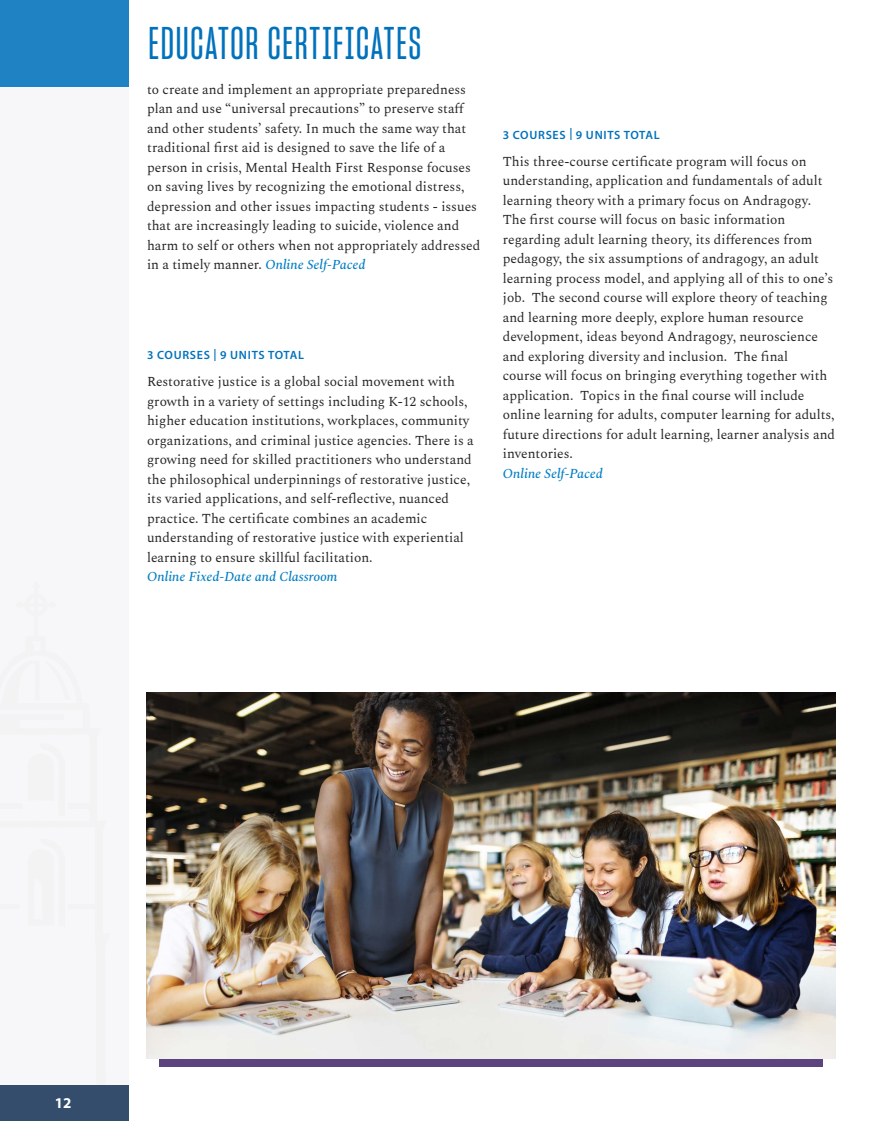
<style>
.page{position:relative;width:878px;height:1121px;background:#fff}
.page>*{position:absolute;margin:0;border:0;box-sizing:border-box;transform-origin:0 0}
.t1{font:45px "Sharp Grotesk Medium 11";letter-spacing:.03em;color:#0072bc}
.t2{font:700 15px "Myriad Pro";color:#fff}
.t3{font:13.5px/19.5px "Spectral";color:#262626}
.t4{font:italic 500 13.5px "Spectral";color:#007ec3}
.t5{font:600 12px "Myriad Pro";letter-spacing:.06em;color:#0072bc}
.s1{font-weight:500;font-style:italic;color:#007ec3}
</style>
<div class="page">
<div style="left:0;top:0;width:128px;height:1120px;background:#f7f6f9"></div>
<hr style="left:34px;top:581px;width:4px;height:58px;background:#f3f3f3;border-radius:2px">
<hr style="left:16px;top:603px;width:41px;height:4px;background:#f3f3f3;border-radius:2px">
<div style="left:0;top:1084px;width:128px;height:36px;background:#354d6d"></div>
<div style="left:0;top:0;width:128px;height:86px;background:#1e82c3"></div>
<svg style="left:159px;top:1058px;width:663px;height:8px;fill:#5e447e"></svg>
<img style="left:147px;top:692px;width:689px;height:366px">
<h1 class="t1" style="left:148px;top:15px;width:275px">EDUCATOR CERTIFICATES</h1>
<p class="t3" style="left:147px;top:80px;width:335px">to create and implement an appropriate preparedness plan and use “universal precautions” to preserve staff and other students’ safety. In much the same way that traditional first aid is designed to save the life of a person in crisis, Mental Health First Response focuses on saving lives by recognizing the emotional distress, depression and other issues impacting students - issues that are increasingly leading to suicide, violence and harm to self or others when not appropriately addressed in a timely manner. <span class="s1">Online Self-Paced</span></p>
<p class="t5" style="left:147px;top:348px;width:158px">3 COURSES | 9 UNITS TOTAL</p>
<p class="t3" style="left:147px;top:372px;width:328px">Restorative justice is a global social movement with growth in a variety of settings including K-12 schools, higher education institutions, workplaces, community organizations, and criminal justice agencies. There is a growing need for skilled practitioners who understand the philosophical underpinnings of restorative justice, its varied applications, and self-reflective, nuanced practice. The certificate combines an academic understanding of restorative justice with experiential learning to ensure skillful facilitation.</p>
<p class="t4" style="left:147px;top:567px;width:192px">Online Fixed-Date and Classroom</p>
<p class="t5" style="left:502px;top:128px;width:158px">3 COURSES | 9 UNITS TOTAL</p>
<p class="t3" style="left:502px;top:152px;width:334px">This three-course certificate program will focus on understanding, application and fundamentals of adult learning theory with a primary focus on Andragogy.<br>The first course will focus on basic information regarding adult learning theory, its differences from pedagogy, the six assumptions of andragogy, an adult learning process model, and applying all of this to one’s job. The second course will explore theory of teaching and learning more deeply, explore human resource development, ideas beyond Andragogy, neuroscience and exploring diversity and inclusion. The final<br>course will focus on bringing everything together with application. Topics in the final course will include online learning for adults, computer learning for adults, future directions for adult learning, learner analysis and inventories.</p>
<p class="t4" style="left:502px;top:463px;width:102px">Online Self-Paced</p>
<p class="t2" style="left:55px;top:1093px;width:18px">12</p>
</div>
